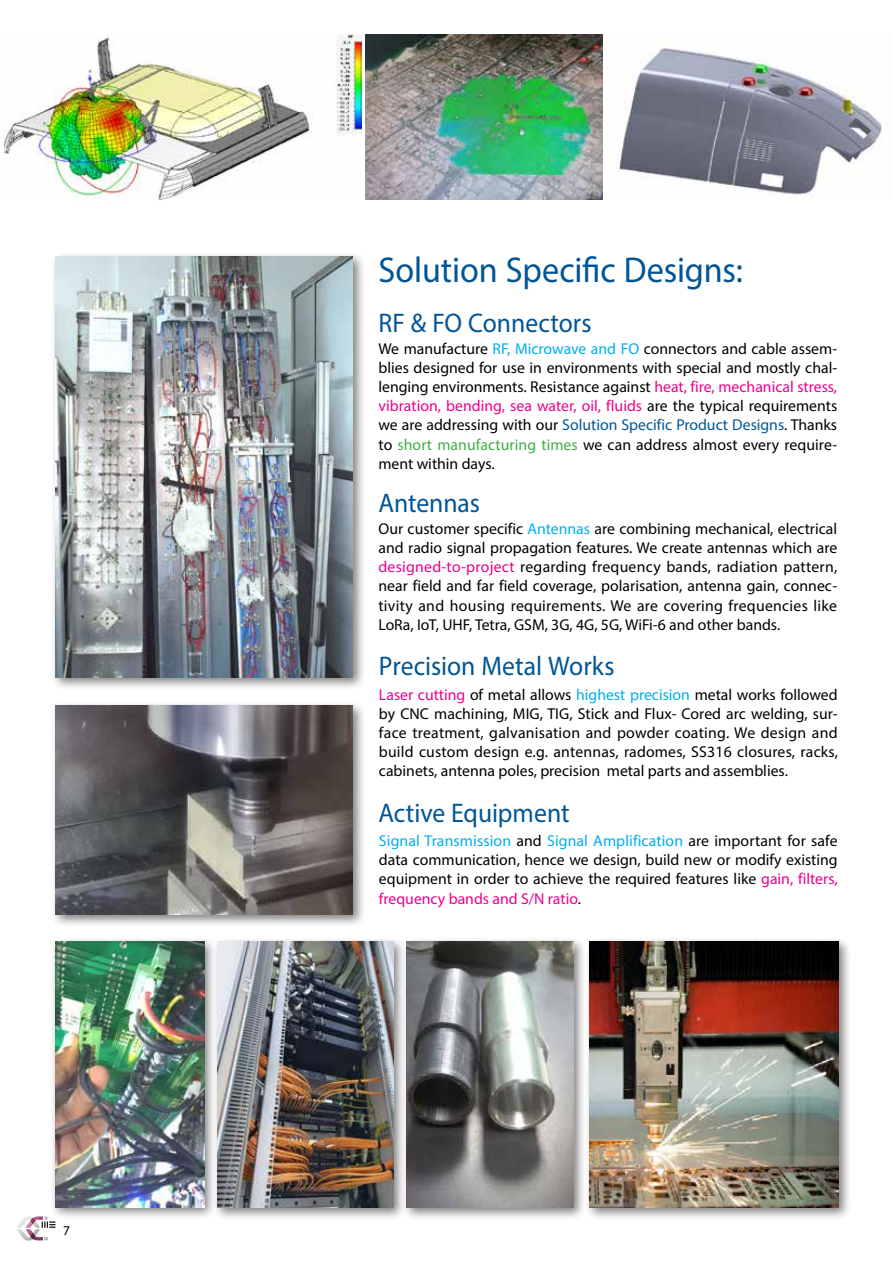
<style>
.page{position:relative;width:893px;height:1263px;background:#fff}
.page>*{position:absolute;margin:0;border:0;box-sizing:border-box;transform-origin:0 0}
.t1{font:36px "Myriad Pro";color:#005596;scale:.95 1}
.t2{font:27px "Myriad Pro";color:#005596;scale:.95 1}
.t3{font:15.75px/19.2px "Myriad Pro";color:#000;text-align:justify}
.t4{font:13.5px "Myriad Pro";color:#000}
.s1{color:#00aeef}
.s2{color:#ec008c}
.s3{color:#005596}
.s4{color:#41ad49}
</style>
<div class="page">
<div style="left:213px;top:937px;width:194px;height:284px;background:#000;opacity:.5"></div>
<img style="left:218px;top:942px;width:175px;height:266px">
<div style="left:51px;top:252px;width:315px;height:439px;background:#000;opacity:.5"></div>
<img style="left:55px;top:256px;width:298px;height:421px">
<div style="left:51px;top:701px;width:315px;height:226px;background:#000;opacity:.5"></div>
<img style="left:55px;top:706px;width:298px;height:208px">
<img style="left:4px;top:34px;width:357px;height:166px">
<img style="left:366px;top:34px;width:236px;height:166px">
<img style="left:617px;top:44px;width:265px;height:152px">
<div style="left:585px;top:937px;width:267px;height:284px;background:#000;opacity:.5"></div>
<img style="left:589px;top:942px;width:250px;height:266px">
<div style="left:401px;top:937px;width:186px;height:284px;background:#000;opacity:.5"></div>
<img style="left:406px;top:942px;width:167px;height:266px">
<div style="left:50px;top:936px;width:167px;height:284px;background:#000;opacity:.5"></div>
<img style="left:55px;top:942px;width:149px;height:266px">
<img style="left:40px;top:1216px;width:3px;height:24px">
<img style="left:17px;top:1216px;width:23px;height:24px">
<svg style="left:30px;top:1218px;width:5px;height:6px"></svg>
<svg style="left:30px;top:1233px;width:5px;height:6px"></svg>
<svg style="left:44px;top:1237px;width:4px;height:3px"></svg>
<svg style="left:42px;top:1216px;width:14px;height:12px"></svg>
<p class="t4" style="left:63px;top:1222px;width:8px">7</p>
<h1 class="t1" style="left:378px;top:248px;width:385px">Solution Specific Designs:</h1>
<h2 class="t2" style="left:378px;top:306px;width:226px">RF &amp; FO Connectors</h2>
<p class="t3" style="left:378px;top:339px;width:460px">We manufacture <span class="s1">RF, Microwave and FO</span> connectors and cable assem&shy;blies designed for use in environments with special and mostly chal&shy;lenging environments. Resistance against <span class="s2">heat, fire, mechanical stress, vibration, bending, sea water, oil, fluids</span> are the typical requirements we are addressing with our <span class="s3">Solution Specific Product Designs</span>. Thanks to <span class="s4">short manufacturing times</span> we can address almost every require&shy;ment within days.</p>
<h2 class="t2" style="left:378px;top:487px;width:108px">Antennas</h2>
<p class="t3" style="left:378px;top:519px;width:460px">Our customer specific <span class="s1">Antennas</span> are combining mechanical, electrical and radio signal propagation features. We create antennas which are <span class="s2">designed-to-project</span> regarding frequency bands, radiation pattern, near field and far field coverage, polarisation, antenna gain, connec&shy;tivity and housing requirements. We are covering frequencies like LoRa, IoT, UHF, Tetra, GSM, 3G, 4G, 5G, WiFi-6 and other bands.</p>
<h2 class="t2" style="left:379px;top:649px;width:250px">Precision Metal Works</h2>
<p class="t3" style="left:379px;top:684px;width:460px"><span class="s2">Laser cutting</span> of metal allows <span class="s1">highest precision</span> metal works followed by CNC machining, MIG, TIG, Stick and Flux- Cored arc welding, sur&shy;face treatment, galvanisation and powder coating. We design and build custom design e.g. antennas, radomes, SS316 closures, racks, cabinets, antenna poles, precision metal parts and assemblies.</p>
<h2 class="t2" style="left:378px;top:796px;width:203px">Active Equipment</h2>
<p class="t3" style="left:379px;top:831px;width:460px"><span class="s1">Signal Transmission</span> and <span class="s1">Signal Amplification</span> are important for safe data communication, hence we design, build new or modify existing equipment in order to achieve the required features like <span class="s2">gain, filters, frequency bands and S/N ratio</span>.</p>
</div>
